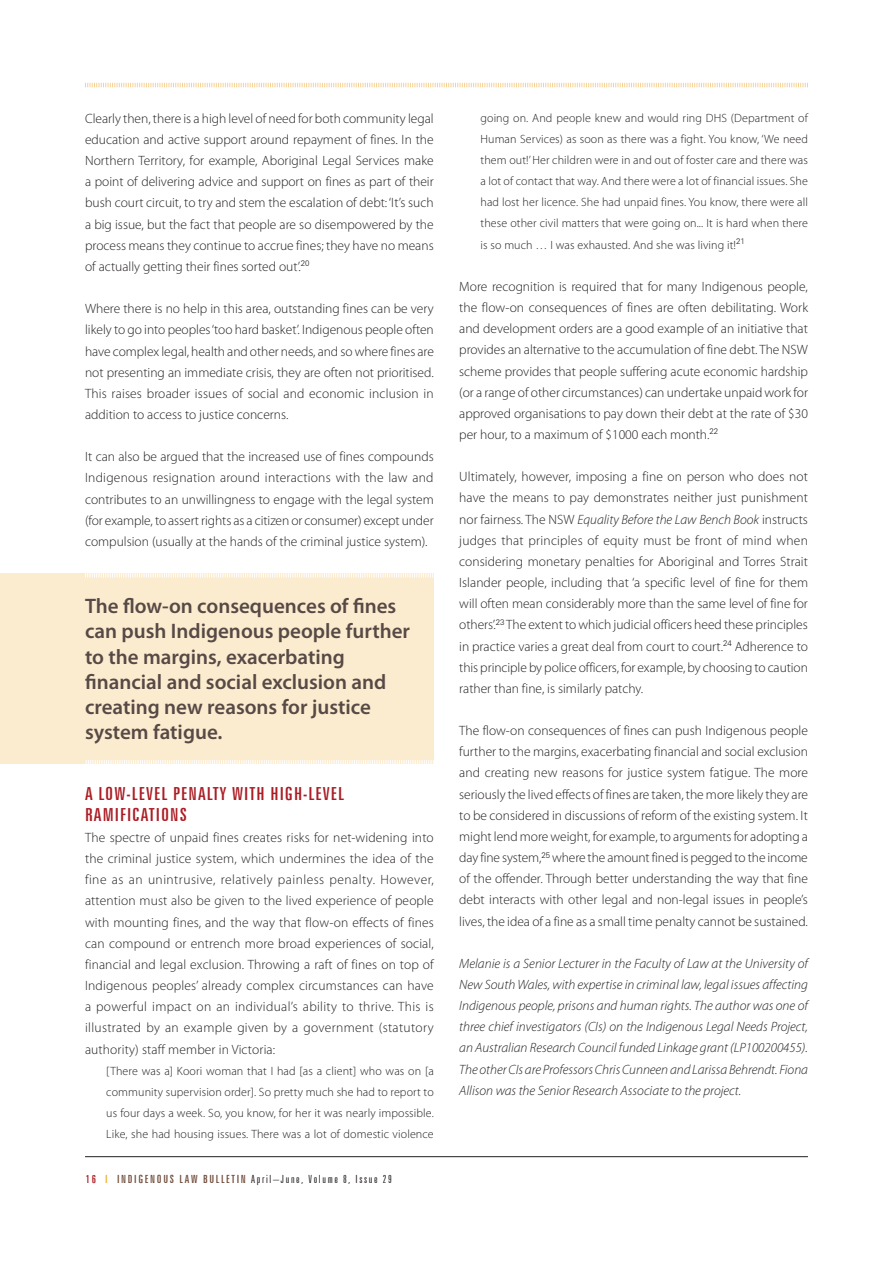
<style>
.page{position:relative;width:893px;height:1263px;background:#fff}
.page>*{position:absolute;margin:0;border:0;box-sizing:border-box;transform-origin:0 0}
.t1{font:600 21px/25.2px "Myriad Pro";color:#574a46}
.t2{font:extra-condensed 18px/21.1px "Zurich BT";letter-spacing:.05em;color:#aa1d24;scale:1.15 1}
.t3{font:300 13.5px/21.1px "Myriad Pro";color:#231f20;text-align:justify}
.t4{font:italic 300 13.5px/21.1px "Myriad Pro";color:#231f20;text-align:justify}
.t5{font:300 12px/21.1px "Myriad Pro";letter-spacing:.01em;color:#231f20;text-align:justify}
.t6{font:300 extra-condensed 11.25px "Zurich BT";letter-spacing:.135em;color:#231f20;scale:1.09 1}
.s1{font-weight:400;color:#aa1d24}
.s2{font-weight:400;color:#f0ac29}
.s3{font-weight:400;color:#714d3c}
.s4{font-style:italic}
</style>
<div class="page">
<svg style="left:85px;top:82px;width:723px;height:6px"></svg>
<hr style="left:85px;top:1156px;width:723px;height:1px;background:#231f20">
<div style="left:0;top:573px;width:434px;height:191px;background:#fbebcf"></div>
<svg style="left:86px;top:760px;width:348px;height:4px"></svg>
<svg style="left:85px;top:573px;width:348px;height:4px"></svg>
<p class="t3" style="left:85px;top:108px;width:350px">Clearly then, there is a high level of need for both community legal education and active support around repayment of fines. In the Northern Territory, for example, Aboriginal Legal Services make a point of delivering advice and support on fines as part of their bush court circuit, to try and stem the escalation of debt: ‘It’s such a big issue, but the fact that people are so disempowered by the process means they continue to accrue fines; they have no means of actually getting their fines sorted out’.<sup>20</sup></p>
<p class="t3" style="left:85px;top:298px;width:350px">Where there is no help in this area, outstanding fines can be very likely to go into peoples ‘too hard basket’. Indigenous people often have complex legal, health and other needs, and so where fines are not presenting an immediate crisis, they are often not prioritised.<br>This raises broader issues of social and economic inclusion in addition to access to justice concerns.</p>
<p class="t3" style="left:85px;top:446px;width:350px">It can also be argued that the increased use of fines compounds Indigenous resignation around interactions with the law and contributes to an unwillingness to engage with the legal system (for example, to assert rights as a citizen or consumer) except under compulsion (usually at the hands of the criminal justice system).</p>
<h1 class="t1" style="left:85px;top:594px;width:326px">The flow-on consequences of fines can push Indigenous people further to the margins, exacerbating financial and social exclusion and creating new reasons for justice system fatigue.</h1>
<h2 class="t2" style="left:85px;top:783px;width:227px">A LOW-LEVEL PENALTY WITH HIGH-LEVEL<br>RAMIFICATIONS</h2>
<p class="t3" style="left:85px;top:827px;width:350px">The spectre of unpaid fines creates risks for net-widening into the criminal justice system, which undermines the idea of the fine as an unintrusive, relatively painless penalty. However, attention must also be given to the lived experience of people with mounting fines, and the way that flow-on effects of fines can compound or entrench more broad experiences of social, financial and legal exclusion. Throwing a raft of fines on top of Indigenous peoples’ already complex circumstances can have a powerful impact on an individual’s ability to thrive. This is illustrated by an example given by a government (statutory authority) staff member in Victoria:</p>
<p class="t5" style="left:106px;top:1060px;width:329px">[There was a] Koori woman that I had [as a client] who was on [a community supervision order]. So pretty much she had to report to us four days a week. So, you know, for her it was nearly impossible.<br>Like, she had housing issues. There was a lot of domestic violence</p>
<p class="t6" style="left:86px;top:1172px;width:283px"><span class="s1">16</span> <span class="s2">I</span> <span class="s3">INDIGENOUS LAW BULLETIN</span> April–June, Volume 8, Issue 29</p>
<p class="t5" style="left:480px;top:107px;width:329px">going on. And people knew and would ring DHS (Department of Human Services) as soon as there was a fight. You know, ‘We need them out!’ Her children were in and out of foster care and there was a lot of contact that way. And there were a lot of financial issues. She had lost her licence. She had unpaid fines. You know, there were all these other civil matters that were going on... It is hard when there is so much … I was exhausted. And she was living it!<sup>21</sup></p>
<p class="t3" style="left:459px;top:276px;width:350px">More recognition is required that for many Indigenous people, the flow-on consequences of fines are often debilitating. Work and development orders are a good example of an initiative that provides an alternative to the accumulation of fine debt. The NSW scheme provides that people suffering acute economic hardship (or a range of other circumstances) can undertake unpaid work for approved organisations to pay down their debt at the rate of $30 per hour, to a maximum of $1000 each month.<sup>22</sup></p>
<p class="t3" style="left:459px;top:466px;width:350px">Ultimately, however, imposing a fine on person who does not have the means to pay demonstrates neither just punishment nor fairness. The NSW <span class="s4">Equality Before the Law Bench Book</span> instructs judges that principles of equity must be front of mind when considering monetary penalties for Aboriginal and Torres Strait Islander people, including that ‘a specific level of fine for them will often mean considerably more than the same level of fine for others’.<sup>23</sup> The extent to which judicial officers heed these principles in practice varies a great deal from court to court.<sup>24</sup> Adherence to this principle by police officers, for example, by choosing to caution rather than fine, is similarly patchy.</p>
<p class="t3" style="left:459px;top:720px;width:350px">The flow-on consequences of fines can push Indigenous people further to the margins, exacerbating financial and social exclusion and creating new reasons for justice system fatigue. The more seriously the lived effects of fines are taken, the more likely they are to be considered in discussions of reform of the existing system. It might lend more weight, for example, to arguments for adopting a day fine system,<sup>25</sup> where the amount fined is pegged to the income of the offender. Through better understanding the way that fine debt interacts with other legal and non-legal issues in people’s lives, the idea of a fine as a small time penalty cannot be sustained.</p>
<p class="t4" style="left:459px;top:953px;width:350px">Melanie is a Senior Lecturer in the Faculty of Law at the University of New South Wales, with expertise in criminal law, legal issues affecting Indigenous people, prisons and human rights. The author was one of three chief investigators (CIs) on the Indigenous Legal Needs Project, an Australian Research Council funded Linkage grant (LP100200455).<br>The other CIs are Professors Chris Cunneen and Larissa Behrendt. Fiona Allison was the Senior Research Associate to the project.</p>
</div>
